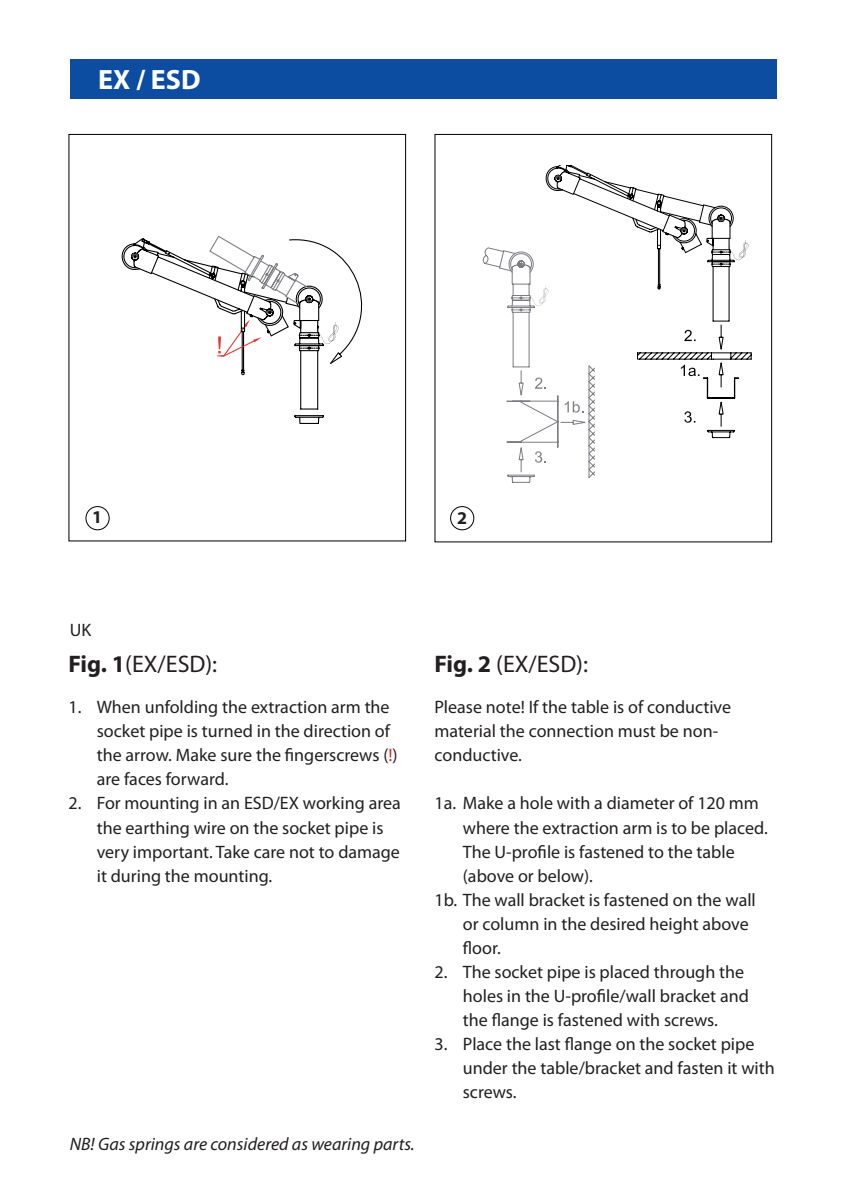
<style>
.page{position:relative;width:844px;height:1196px;background:#fff}
.page>*{position:absolute;margin:0;border:0;box-sizing:border-box;transform-origin:0 0}
.t1{font:700 28px "Myriad Pro";color:#fff}
.t2{font:24px "Myriad Pro";color:#231f20}
.t3{font:18px/24px "Myriad Pro";color:#231f20}
.t4{font:italic 18px "Myriad Pro";color:#231f20}
.t5{font:18px "Myriad";color:#231f20}
.t6{font:700 18px "Myriad Pro";color:#231f20}
.s1{font-weight:700}
.s2{color:#ee1d23}
</style>
<div class="page">
<div style="left:70px;top:59px;width:706px;height:40px;background:#0d4da1"></div>
<svg style="left:482px;top:165px;width:269px;height:318px"></svg>
<div style="left:85px;top:506px;width:25px;height:24px;border:1px solid #000;border-radius:50%"></div>
<div style="left:450px;top:506px;width:24px;height:24px;border:1px solid #000;border-radius:50%"></div>
<svg style="left:340px;top:256px;width:23px;height:102px"></svg>
<svg style="left:121px;top:236px;width:219px;height:188px"></svg>
<div style="left:105px;top:303px;width:34px;height:26px;background:#fff"></div>
<div style="left:91px;top:390px;width:74px;height:41px;background:#fff"></div>
<div style="left:68px;top:134px;width:338px;height:407px;border:1px solid #000"></div>
<h1 class="t1" style="left:98px;top:61px;width:104px">EX / ESD</h1>
<p class="t6" style="left:92px;top:505px;width:11px">1</p>
<p class="t6" style="left:457px;top:506px;width:11px">2</p>
<p class="t5" style="left:70px;top:620px;width:23px">UK</p>
<h2 class="t2" style="left:68px;top:649px;width:150px"><span class="s1">Fig. 1</span>(EX/ESD):</h2>
<p class="t3" style="left:97px;top:695px;width:302px;text-indent:-28px">1. When unfolding the extraction arm the socket pipe is turned in the direction of the arrow. Make sure the fingerscrews (<span class="s2">!</span>) are faces forward.</p>
<p class="t3" style="left:97px;top:791px;width:305px;text-indent:-28px">2. For mounting in an ESD/EX working area the earthing wire on the socket pipe is very important. Take care not to damage it during the mounting.</p>
<p class="t4" style="left:70px;top:1133px;width:346px">NB! Gas springs are considered as wearing parts.</p>
<h2 class="t2" style="left:434px;top:649px;width:155px"><span class="s1">Fig. 2</span> (EX/ESD):</h2>
<p class="t3" style="left:434px;top:695px;width:298px">Please note! If the table is of conductive material the connection must be non&shy;conductive.</p>
<p class="t3" style="left:434px;top:791px;width:326px">1a. Make a hole with a diameter of 120 mm</p>
<p class="t3" style="left:462px;top:815px;width:306px">where the extraction arm is to be placed.</p>
<p class="t3" style="left:462px;top:839px;width:273px">The U-profile is fastened to the table</p>
<p class="t3" style="left:462px;top:863px;width:132px">(above or below).</p>
<p class="t3" style="left:434px;top:887px;width:323px">1b. The wall bracket is fastened on the wall</p>
<p class="t3" style="left:462px;top:911px;width:287px">or column in the desired height above</p>
<p class="t3" style="left:462px;top:935px;width:39px">floor.</p>
<p class="t3" style="left:462px;top:959px;width:287px;text-indent:-28px">2. The socket pipe is placed through the holes in the U-profile/wall bracket and the flange is fastened with screws.</p>
<p class="t3" style="left:462px;top:1031px;width:313px;text-indent:-28px">3. Place the last flange on the socket pipe under the table/bracket and fasten it with screws.</p>
</div>
